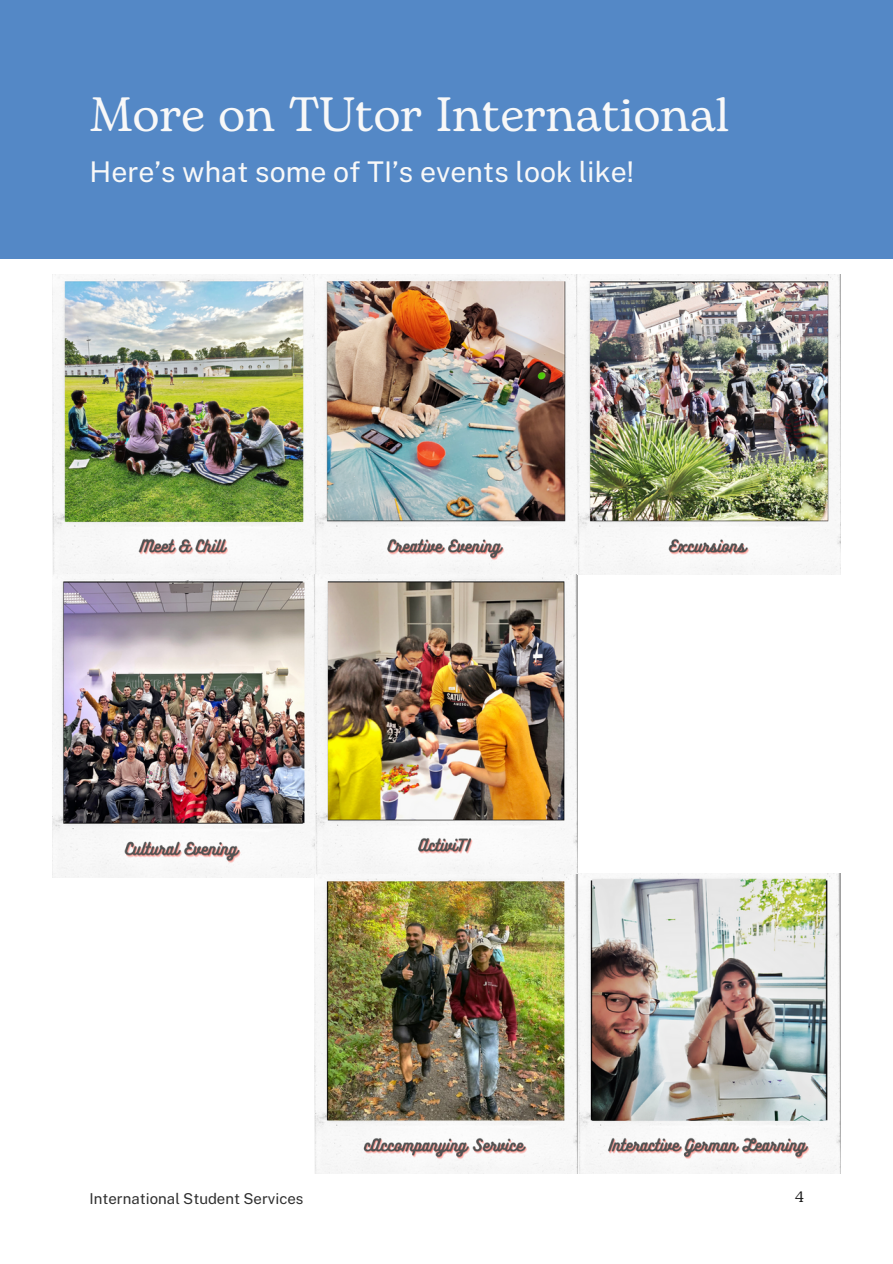
<style>
.page{position:relative;width:893px;height:1264px;background:#fff}
.page>*{position:absolute;margin:0;border:0;box-sizing:border-box;transform-origin:0 0}
.t1{font:48px "Bogart";color:#f8f8f8}
.t2{font:28.5px "Public Sans";color:#f8f8f8}
.t3{font:15px "Public Sans";color:#2e2e2e}
.t4{font:15px "Bogart";color:#191919}
</style>
<div class="page">
<div style="left:0;top:0;width:892px;height:258px;background:#5488c6"></div>
<img style="left:53px;top:274px;width:787px;height:301px">
<img style="left:53px;top:575px;width:262px;height:302px">
<img style="left:315px;top:574px;width:263px;height:299px">
<img style="left:315px;top:873px;width:525px;height:300px">
<h1 class="t1" style="left:89px;top:80px;width:641px">More on TUtor International</h1>
<p class="t2" style="left:89px;top:155px;width:546px">Here’s what some of TI’s events look like!</p>
<p class="t3" style="left:89px;top:1189px;width:215px">International Student Services</p>
<p class="t4" style="left:795px;top:1185px;width:10px">4</p>
</div>
